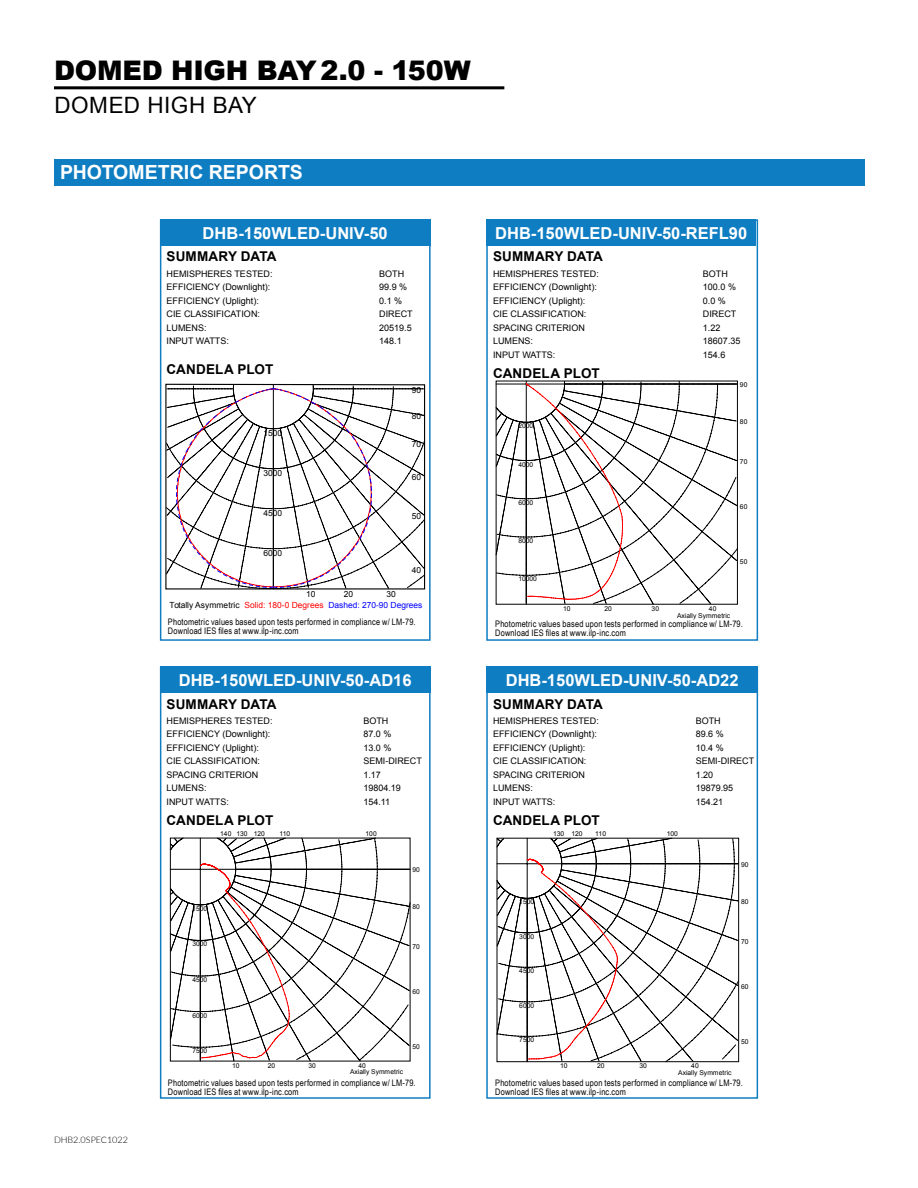
<style>
.page{position:relative;width:918px;height:1188px;background:#fff}
.page>*{position:absolute;margin:0;border:0;box-sizing:border-box;transform-origin:0 0}
.t1{font:900 27px "Arial";letter-spacing:-.005em;color:#000}
.t2{font:22.5px "Arial";letter-spacing:.02em;color:#000}
.t3{font:700 19.5px "Arial";color:#fff}
.t4{font:700 16.5px "Arial";color:#fff}
.t5{font:700 13.5px "Arial";letter-spacing:.01em;color:#000}
.t6{font:9px "Arial";color:#000}
.t7{font:9px/9px "Arial Narrow";letter-spacing:.02em;color:#000}
.t8{font:300 9px "Lato";color:#000}
.t9{font:8.4px "Arial";color:#00f}
.t10{font:8.4px "Arial";color:#000}
.t11{font:6.75px "Arial";color:#000}
.s1{color:#000}
.s2{color:#f00}
</style>
<div class="page">
<div style="left:54px;top:159px;width:811px;height:27px;background:#0e7dc2"></div>
<div style="left:160px;top:219px;width:271px;height:27px;background:#0f7dc2"></div>
<div style="left:160px;top:666px;width:271px;height:27px;background:#0f7dc2"></div>
<div style="left:160px;top:219px;width:271px;height:422px;border:2px solid #0f7dc2"></div>
<div style="left:160px;top:666px;width:271px;height:433px;border:2px solid #0f7dc2"></div>
<div style="left:486px;top:219px;width:270px;height:27px;background:#0f7dc2"></div>
<div style="left:486px;top:666px;width:272px;height:27px;background:#0f7dc2"></div>
<div style="left:486px;top:219px;width:272px;height:422px;border:2px solid #0f7dc2"></div>
<div style="left:486px;top:666px;width:272px;height:433px;border:2px solid #0f7dc2"></div>
<svg style="left:165px;top:383px;width:261px;height:207px"></svg>
<svg style="left:166px;top:385px;width:259px;height:204px"></svg>
<hr style="left:54px;top:86px;width:450px;height:3px;background:#000">
<svg style="left:496px;top:381px;width:241px;height:223px"></svg>
<svg style="left:170px;top:838px;width:240px;height:223px"></svg>
<svg style="left:497px;top:838px;width:241px;height:224px"></svg>
<h1 class="t1" style="left:54px;top:50px;width:418px">DOMED HIGH BAY2.0 - 150W</h1>
<h2 class="t2" style="left:54px;top:91px;width:204px">DOMED HIGH BAY</h2>
<h3 class="t3" style="left:60px;top:160px;width:244px">PHOTOMETRIC REPORTS</h3>
<h3 class="t4" style="left:203px;top:222px;width:187px">DHB-150WLED-UNIV-50</h3>
<h3 class="t5" style="left:167px;top:248px;width:111px">SUMMARY DATA</h3>
<p class="t6" style="left:167px;top:268px;width:107px">HEMISPHERES TESTED:</p>
<p class="t6" style="left:379px;top:268px;width:27px">BOTH</p>
<p class="t6" style="left:167px;top:281px;width:105px">EFFICIENCY (Downlight):</p>
<p class="t6" style="left:379px;top:281px;width:30px">99.9 %</p>
<p class="t6" style="left:167px;top:295px;width:94px">EFFICIENCY (Uplight):</p>
<p class="t6" style="left:379px;top:295px;width:25px">0.1 %</p>
<p class="t6" style="left:167px;top:308px;width:95px">CIE CLASSIFICATION:</p>
<p class="t6" style="left:379px;top:308px;width:35px">DIRECT</p>
<p class="t6" style="left:167px;top:322px;width:42px">LUMENS:</p>
<p class="t6" style="left:379px;top:322px;width:34px">20519.5</p>
<p class="t6" style="left:167px;top:335px;width:64px">INPUT WATTS:</p>
<p class="t6" style="left:379px;top:335px;width:24px">148.1</p>
<h3 class="t5" style="left:167px;top:360px;width:108px">CANDELA PLOT</h3>
<p class="t10" style="left:412px;top:384px;width:11px">90</p>
<p class="t10" style="left:264px;top:428px;width:20px">1500</p>
<p class="t10" style="left:264px;top:468px;width:20px">3000</p>
<p class="t10" style="left:264px;top:508px;width:20px">4500</p>
<p class="t10" style="left:264px;top:548px;width:20px">6000</p>
<p class="t10" style="left:412px;top:411px;width:11px">80</p>
<p class="t10" style="left:412px;top:439px;width:11px">70</p>
<p class="t10" style="left:412px;top:471px;width:11px">60</p>
<p class="t10" style="left:412px;top:511px;width:11px">50</p>
<p class="t10" style="left:306px;top:589px;width:11px">10</p>
<p class="t10" style="left:344px;top:589px;width:11px">20</p>
<p class="t10" style="left:386px;top:589px;width:11px">30</p>
<p class="t10" style="left:412px;top:564px;width:11px">40</p>
<p class="t9" style="left:169px;top:599px;width:255px"><span class="s1">Totally Asymmetric</span> <span class="s2">Solid: 180-0 Degrees</span> Dashed: 270-90 Degrees</p>
<p class="t7" style="left:168px;top:617px;width:249px">Photometric values based upon tests performed in compliance w/ LM-79.<br>Download IES files at www.ilp-inc.com</p>
<h3 class="t4" style="left:179px;top:669px;width:234px">DHB-150WLED-UNIV-50-AD16</h3>
<h3 class="t5" style="left:167px;top:695px;width:111px">SUMMARY DATA</h3>
<p class="t6" style="left:167px;top:715px;width:107px">HEMISPHERES TESTED:</p>
<p class="t6" style="left:363px;top:715px;width:27px">BOTH</p>
<p class="t6" style="left:167px;top:728px;width:105px">EFFICIENCY (Downlight):</p>
<p class="t6" style="left:363px;top:728px;width:30px">87.0 %</p>
<p class="t6" style="left:167px;top:742px;width:94px">EFFICIENCY (Uplight):</p>
<p class="t6" style="left:363px;top:742px;width:30px">13.0 %</p>
<p class="t6" style="left:167px;top:755px;width:95px">CIE CLASSIFICATION:</p>
<p class="t6" style="left:363px;top:755px;width:60px">SEMI-DIRECT</p>
<p class="t6" style="left:167px;top:769px;width:93px">SPACING CRITERION</p>
<p class="t6" style="left:363px;top:769px;width:19px">1.17</p>
<p class="t6" style="left:167px;top:782px;width:42px">LUMENS:</p>
<p class="t6" style="left:363px;top:782px;width:39px">19804.19</p>
<p class="t6" style="left:167px;top:796px;width:64px">INPUT WATTS:</p>
<p class="t6" style="left:363px;top:796px;width:28px">154.11</p>
<h3 class="t5" style="left:167px;top:811px;width:108px">CANDELA PLOT</h3>
<p class="t11" style="left:193px;top:904px;width:16px">1500</p>
<p class="t11" style="left:193px;top:940px;width:16px">3000</p>
<p class="t11" style="left:193px;top:975px;width:16px">4500</p>
<p class="t11" style="left:193px;top:1011px;width:16px">6000</p>
<p class="t11" style="left:193px;top:1047px;width:16px">7500</p>
<p class="t11" style="left:220px;top:829px;width:46px">140 130 120</p>
<p class="t11" style="left:279px;top:829px;width:12px">110</p>
<p class="t11" style="left:366px;top:829px;width:13px">100</p>
<p class="t11" style="left:413px;top:866px;width:9px">90</p>
<p class="t11" style="left:413px;top:903px;width:9px">80</p>
<p class="t11" style="left:413px;top:942px;width:9px">70</p>
<p class="t11" style="left:413px;top:987px;width:9px">60</p>
<p class="t11" style="left:232px;top:1061px;width:9px">10</p>
<p class="t11" style="left:268px;top:1061px;width:9px">20</p>
<p class="t11" style="left:309px;top:1061px;width:9px">30</p>
<p class="t11" style="left:359px;top:1061px;width:9px">40</p>
<p class="t11" style="left:350px;top:1068px;width:54px">Axially Symmetric</p>
<p class="t11" style="left:413px;top:1042px;width:9px">50</p>
<p class="t8" style="left:54px;top:1133px;width:75px">DHB2.0SPEC1022</p>
<p class="t7" style="left:168px;top:1078px;width:249px">Photometric values based upon tests performed in compliance w/ LM-79.<br>Download IES files at www.ilp-inc.com</p>
<h3 class="t4" style="left:495px;top:222px;width:254px">DHB-150WLED-UNIV-50-REFL90</h3>
<h3 class="t5" style="left:493px;top:248px;width:111px">SUMMARY DATA</h3>
<p class="t6" style="left:493px;top:268px;width:107px">HEMISPHERES TESTED:</p>
<p class="t6" style="left:703px;top:268px;width:27px">BOTH</p>
<p class="t6" style="left:493px;top:281px;width:105px">EFFICIENCY (Downlight):</p>
<p class="t6" style="left:703px;top:281px;width:35px">100.0 %</p>
<p class="t6" style="left:493px;top:295px;width:94px">EFFICIENCY (Uplight):</p>
<p class="t6" style="left:703px;top:295px;width:25px">0.0 %</p>
<p class="t6" style="left:493px;top:308px;width:95px">CIE CLASSIFICATION:</p>
<p class="t6" style="left:703px;top:308px;width:35px">DIRECT</p>
<p class="t6" style="left:493px;top:322px;width:93px">SPACING CRITERION</p>
<p class="t6" style="left:703px;top:322px;width:19px">1.22</p>
<p class="t6" style="left:493px;top:335px;width:42px">LUMENS:</p>
<p class="t6" style="left:703px;top:335px;width:39px">18607.35</p>
<p class="t6" style="left:493px;top:349px;width:64px">INPUT WATTS:</p>
<p class="t6" style="left:703px;top:349px;width:24px">154.6</p>
<h3 class="t5" style="left:493px;top:364px;width:108px">CANDELA PLOT</h3>
<p class="t11" style="left:518px;top:421px;width:16px">2000</p>
<p class="t11" style="left:518px;top:460px;width:16px">4000</p>
<p class="t11" style="left:518px;top:498px;width:16px">6000</p>
<p class="t11" style="left:518px;top:536px;width:16px">8000</p>
<p class="t11" style="left:518px;top:575px;width:20px">10000</p>
<p class="t11" style="left:740px;top:380px;width:9px">90</p>
<p class="t11" style="left:740px;top:417px;width:9px">80</p>
<p class="t11" style="left:740px;top:457px;width:9px">70</p>
<p class="t11" style="left:740px;top:502px;width:9px">60</p>
<p class="t11" style="left:740px;top:557px;width:9px">50</p>
<p class="t11" style="left:563px;top:604px;width:9px">10</p>
<p class="t11" style="left:604px;top:604px;width:9px">20</p>
<p class="t11" style="left:652px;top:604px;width:9px">30</p>
<p class="t11" style="left:709px;top:604px;width:9px">40</p>
<p class="t11" style="left:677px;top:611px;width:55px">Axially Symmetric</p>
<p class="t7" style="left:495px;top:619px;width:249px">Photometric values based upon tests performed in compliance w/ LM-79.<br>Download IES files at www.ilp-inc.com</p>
<h3 class="t4" style="left:506px;top:669px;width:234px">DHB-150WLED-UNIV-50-AD22</h3>
<h3 class="t5" style="left:493px;top:695px;width:111px">SUMMARY DATA</h3>
<p class="t6" style="left:493px;top:715px;width:107px">HEMISPHERES TESTED:</p>
<p class="t6" style="left:696px;top:715px;width:27px">BOTH</p>
<p class="t6" style="left:493px;top:728px;width:105px">EFFICIENCY (Downlight):</p>
<p class="t6" style="left:696px;top:728px;width:30px">89.6 %</p>
<p class="t6" style="left:493px;top:742px;width:94px">EFFICIENCY (Uplight):</p>
<p class="t6" style="left:696px;top:742px;width:30px">10.4 %</p>
<p class="t6" style="left:493px;top:755px;width:95px">CIE CLASSIFICATION:</p>
<p class="t6" style="left:696px;top:755px;width:60px">SEMI-DIRECT</p>
<p class="t6" style="left:493px;top:769px;width:93px">SPACING CRITERION</p>
<p class="t6" style="left:696px;top:769px;width:19px">1.20</p>
<p class="t6" style="left:493px;top:782px;width:42px">LUMENS:</p>
<p class="t6" style="left:696px;top:782px;width:39px">19879.95</p>
<p class="t6" style="left:493px;top:796px;width:64px">INPUT WATTS:</p>
<p class="t6" style="left:696px;top:796px;width:29px">154.21</p>
<h3 class="t5" style="left:493px;top:811px;width:108px">CANDELA PLOT</h3>
<p class="t11" style="left:519px;top:898px;width:16px">1500</p>
<p class="t11" style="left:519px;top:932px;width:16px">3000</p>
<p class="t11" style="left:519px;top:967px;width:16px">4500</p>
<p class="t11" style="left:519px;top:1001px;width:16px">6000</p>
<p class="t11" style="left:519px;top:1036px;width:16px">7500</p>
<p class="t11" style="left:553px;top:830px;width:31px">130 120</p>
<p class="t11" style="left:595px;top:830px;width:12px">110</p>
<p class="t11" style="left:667px;top:830px;width:13px">100</p>
<p class="t11" style="left:741px;top:860px;width:9px">90</p>
<p class="t11" style="left:741px;top:897px;width:9px">80</p>
<p class="t11" style="left:741px;top:937px;width:9px">70</p>
<p class="t11" style="left:741px;top:982px;width:9px">60</p>
<p class="t11" style="left:560px;top:1062px;width:9px">10</p>
<p class="t11" style="left:597px;top:1062px;width:9px">20</p>
<p class="t11" style="left:639px;top:1062px;width:9px">30</p>
<p class="t11" style="left:691px;top:1062px;width:9px">40</p>
<p class="t11" style="left:678px;top:1068px;width:55px">Axially Symmetric</p>
<p class="t11" style="left:741px;top:1037px;width:9px">50</p>
<p class="t7" style="left:495px;top:1078px;width:249px">Photometric values based upon tests performed in compliance w/ LM-79.<br>Download IES files at www.ilp-inc.com</p>
</div>
